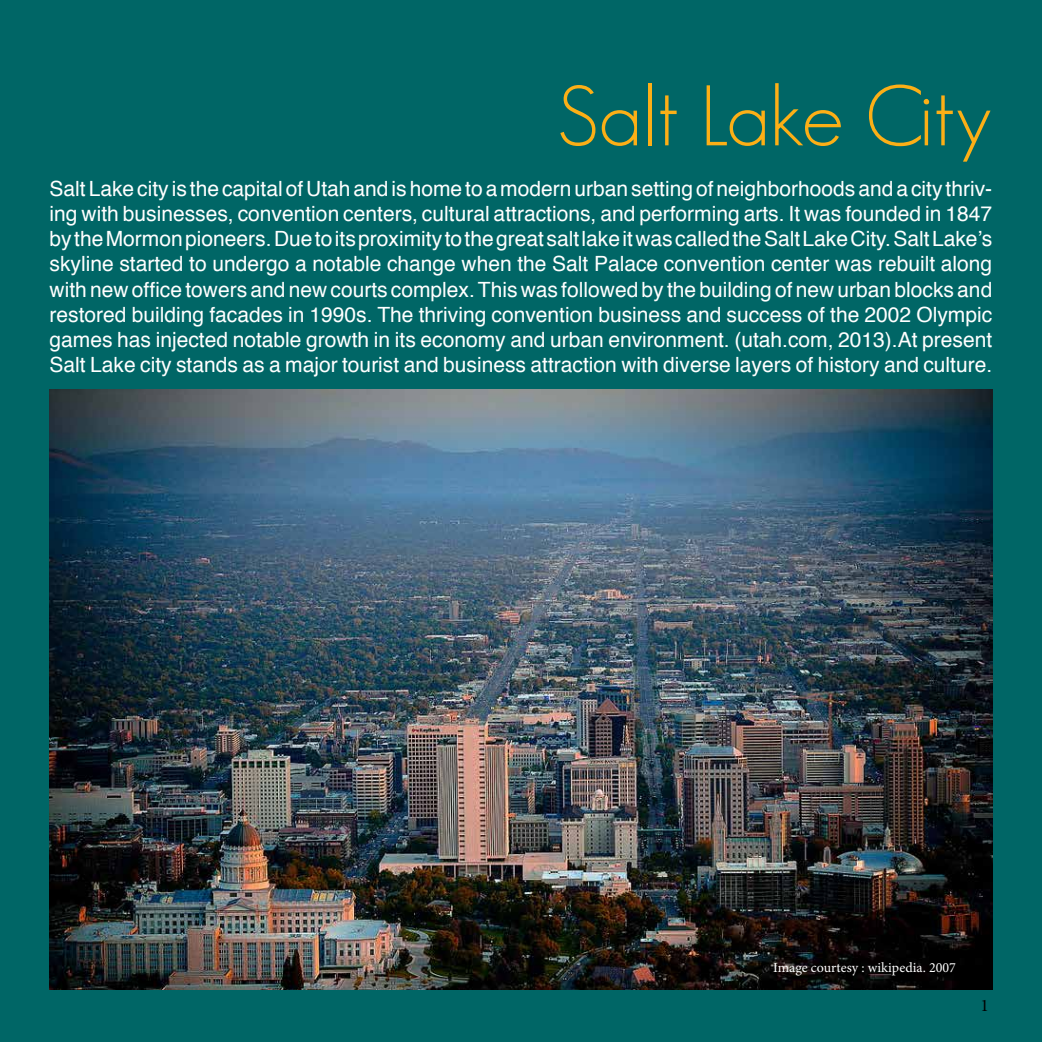
<style>
.page{position:relative;width:1042px;height:1042px;background:#fff}
.page>*{position:absolute;margin:0;border:0;box-sizing:border-box;transform-origin:0 0}
.t1{font:300 84px "Geosans";color:#fcaf16}
.t2{font:21px/25.2px "Helvetica";color:#fff;text-align:justify}
.t3{font:17.5px "Minion Pro";color:#000}
.t4{font:14px "Minion Pro";color:#fff}
</style>
<div class="page">
<div style="left:1px;top:1px;width:1040px;height:1040px;background:#066"></div>
<img style="left:50px;top:389px;width:942px;height:601px">
<h1 class="t1" style="left:557px;top:69px;width:437px">Salt Lake City</h1>
<p class="t2" style="left:50px;top:176px;width:944px">Salt Lake city is the capital of Utah and is home to a modern urban setting of neighborhoods and a city thriv&shy;ing with businesses, convention centers, cultural attractions, and performing arts. It was founded in 1847 by the Mormon pioneers. Due to its proximity to the great salt lake it was called the Salt Lake City. Salt Lake’s skyline started to undergo a notable change when the Salt Palace convention center was rebuilt along with new office towers and new courts complex. This was followed by the building of new urban blocks and restored building facades in 1990s. The thriving convention business and success of the 2002 Olympic games has injected notable growth in its economy and urban environment. (utah.com, 2013).At present Salt Lake city stands as a major tourist and business attraction with diverse layers of history and culture.</p>
<p class="t4" style="left:773px;top:958px;width:184px">Image courtesy : wikipedia. 2007</p>
<p class="t3" style="left:980px;top:993px;width:10px">1</p>
</div>
